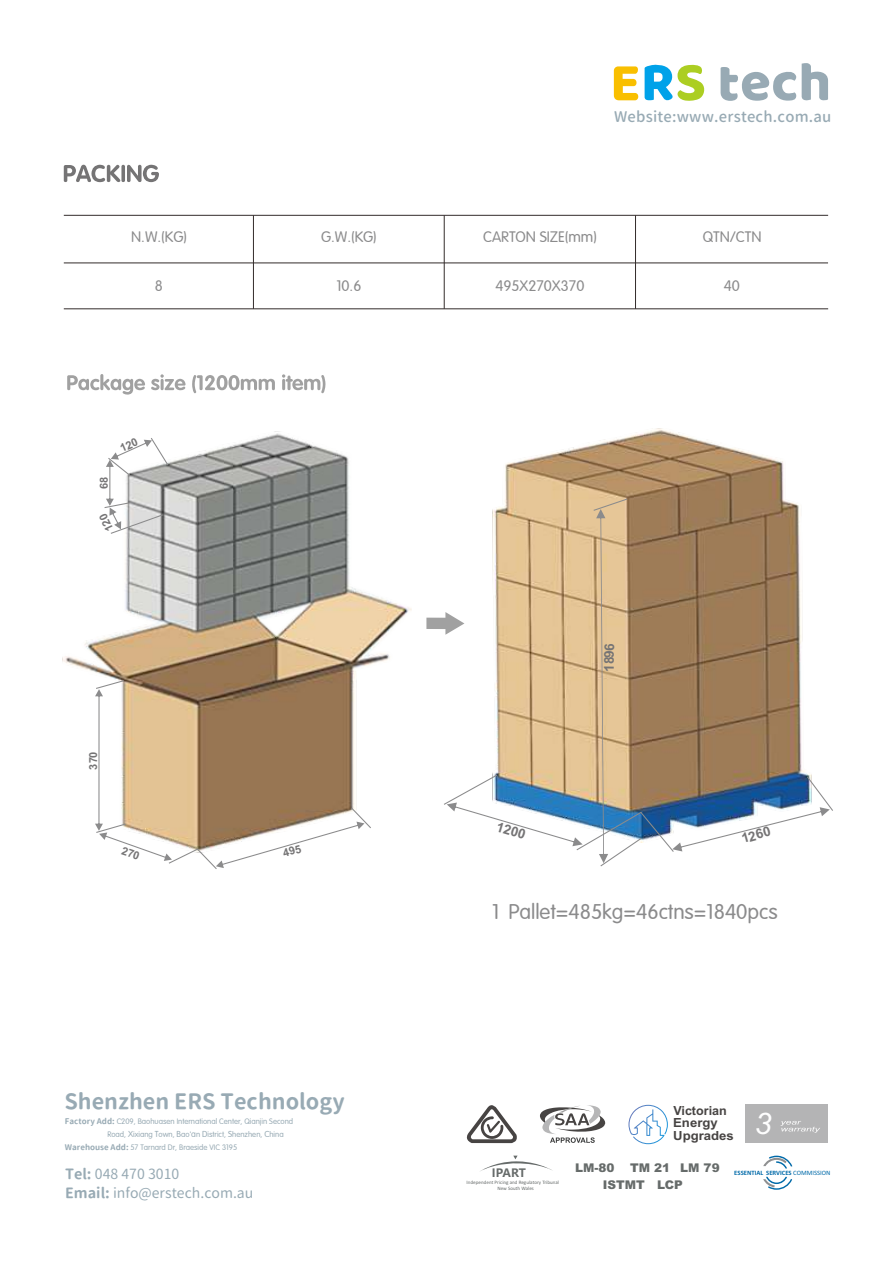
<style>
.page{position:relative;width:893px;height:1262px;background:#fff}
.page>*{position:absolute;margin:0;border:0;box-sizing:border-box;transform-origin:0 0}
.t1{font:italic 29.85px "Arial";color:#fefefe}
.t2{font:700 21.15px "Gen Jyuu Gothic";color:#98aab4}
.t3{font:21px "J Zun Yuan";color:#8b8b8c}
.t4{font:15px "J Zun Yuan";color:#8b8b8c}
.t5{font:500 14.85px "Gen Jyuu Gothic";letter-spacing:.015em;color:#98aab4}
.t6{font:14.1px/19px "Gen Jyuu Gothic";color:#98aab4}
.t7{font:700 13.5px "Arial";color:#757475}
.t8{font:700 12.6px/11.6px "Arial";color:#474443}
.t9{font:700 12.6px "Arial";color:#474443;scale:1.05 1}
.t10{font:900 12px "Arial";color:#666b6a}
.t11{font:700 11.4px "Microsoft Ya Hei";letter-spacing:-.01em;color:#666b6a}
.t12{font:700 11.1px "Arial";color:#757475}
.t13{font:7.8px "J Zun Yuan";color:#98aab4}
.t14{font:700 6.6px "Calibri";color:#006aa9}
.t15{font:5.1px/5.7px "Calibri";color:#666b6a}
.s1{font-family:"Gen Jyuu Gothic";font-weight:700}
.s2{font-size:8.55px}
.s3{font-weight:700}
.s4{font-weight:400}
</style>
<div class="page">
<svg style="left:67px;top:374px;width:78px;height:20px"></svg>
<svg style="left:151px;top:374px;width:34px;height:16px"></svg>
<svg style="left:192px;top:375px;width:83px;height:18px"></svg>
<svg style="left:282px;top:374px;width:43px;height:19px"></svg>
<svg style="left:64px;top:165px;width:56px;height:17px"></svg>
<svg style="left:121px;top:165px;width:4px;height:17px"></svg>
<svg style="left:127px;top:165px;width:32px;height:17px"></svg>
<hr style="left:64px;top:215px;width:764px;height:1px;background:#332c2b">
<hr style="left:64px;top:262px;width:764px;height:1px;background:#332c2b">
<hr style="left:64px;top:308px;width:764px;height:1px;background:#332c2b">
<hr style="left:253px;top:215px;width:1px;height:94px;background:#332c2b">
<hr style="left:444px;top:215px;width:1px;height:94px;background:#332c2b">
<hr style="left:635px;top:215px;width:1px;height:94px;background:#332c2b">
<img style="left:505px;top:428px;width:279px;height:70px">
<svg style="left:448px;top:498px;width:385px;height:369px"></svg>
<img style="left:62px;top:431px;width:386px;height:375px">
<div style="left:745px;top:1104px;width:82px;height:39px;background:#b4b4b5"></div>
<svg style="left:780px;top:1121px;width:40px;height:11px"></svg>
<svg style="left:480px;top:1155px;width:73px;height:16px"></svg>
<svg style="left:763px;top:1155px;width:29px;height:34px"></svg>
<svg style="left:540px;top:1105px;width:65px;height:37px"></svg>
<svg style="left:466px;top:1105px;width:51px;height:38px"></svg>
<svg style="left:628px;top:1104px;width:40px;height:40px"></svg>
<svg style="left:614px;top:64px;width:91px;height:37px"></svg>
<svg style="left:720px;top:63px;width:108px;height:38px"></svg>
<svg style="left:99px;top:436px;width:70px;height:99px"></svg>
<svg style="left:95px;top:679px;width:277px;height:190px"></svg>
<h3 class="t5" style="left:614px;top:110px;width:219px">Website:www.erstech.com.au</h3>
<h3 class="t4" style="left:131px;top:229px;width:57px">N.W.(KG)</h3>
<h3 class="t4" style="left:321px;top:229px;width:57px">G.W.(KG)</h3>
<h3 class="t4" style="left:483px;top:229px;width:115px">CARTON SIZE(mm)</h3>
<h3 class="t4" style="left:703px;top:229px;width:60px">QTN/CTN</h3>
<h3 class="t4" style="left:155px;top:278px;width:10px">8</h3>
<h3 class="t12" style="left:100px;top:488px;width:14px;rotate:-90deg">68</h3>
<h3 class="t12" style="left:89px;top:769px;width:20px;rotate:-90deg">370</h3>
<h3 class="t4" style="left:336px;top:278px;width:27px">10.6</h3>
<h3 class="t4" style="left:495px;top:278px;width:90px">495X270X370</h3>
<h3 class="t4" style="left:724px;top:278px;width:18px">40</h3>
<h3 class="t7" style="left:604px;top:671px;width:30px;rotate:-89deg">1896</h3>
<h3 class="t7" style="left:498px;top:821px;width:32px;rotate:17deg">1200</h3>
<h3 class="t7" style="left:740px;top:834px;width:31px;rotate:-16deg">1260</h3>
<h3 class="t3" style="left:492px;top:900px;width:287px">1 Pallet=485kg=46ctns=1840pcs</h3>
<h2 class="t2" style="left:64px;top:1090px;width:282px">Shenzhen ERS Technology</h2>
<p class="t13" style="left:65px;top:1116px;width:230px"><span class="s1">Factory Add:</span> C209, Baohuasen International Center, Qianjin Second</p>
<p class="t13" style="left:107px;top:1130px;width:178px">Road, <span class="s2">X</span>ixiang <span class="s2">T</span>own, <span class="s2">B</span>ao'<span class="s2">a</span>n <span class="s2">D</span>istrict, <span class="s2">S</span>henzhen, <span class="s2">C</span>hina</p>
<p class="t13" style="left:65px;top:1143px;width:174px"><span class="s1">Warehouse Add:</span> 57 Tarnard Dr, Braeside VIC 3195</p>
<h3 class="t6" style="left:65px;top:1164px;width:190px"><span class="s3">Tel:</span> 048 470 3010<br><span class="s3">Email:</span> info@erstech.com.au</h3>
<h3 class="t11" style="left:492px;top:1168px;width:35px">IPART</h3>
<p class="t15" style="left:497px;top:1180px;width:63px;text-indent:-31px">Independent Pricing and Regulatory Tribunal<br>New South Wales</p>
<h3 class="t8" style="left:673px;top:1106px;width:55px">Victorian<br>Energy</h3>
<h3 class="t9" style="left:673px;top:1131px;width:59px">Upgrades</h3>
<h1 class="t1" style="left:754px;top:1112px;width:18px">3</h1>
<h3 class="t10" style="left:575px;top:1163px;width:41px">LM-80</h3>
<p class="t14" style="left:630px;top:1170px;width:202px"><sup>TM</sup> <sup>21</sup> <sup>LM</sup> <sup>79</sup> ESSENTIAL SERVICES <span class="s4">COMMISSION</span></p>
<h3 class="t10" style="left:602px;top:1180px;width:82px">ISTMT LCP</h3>
</div>
